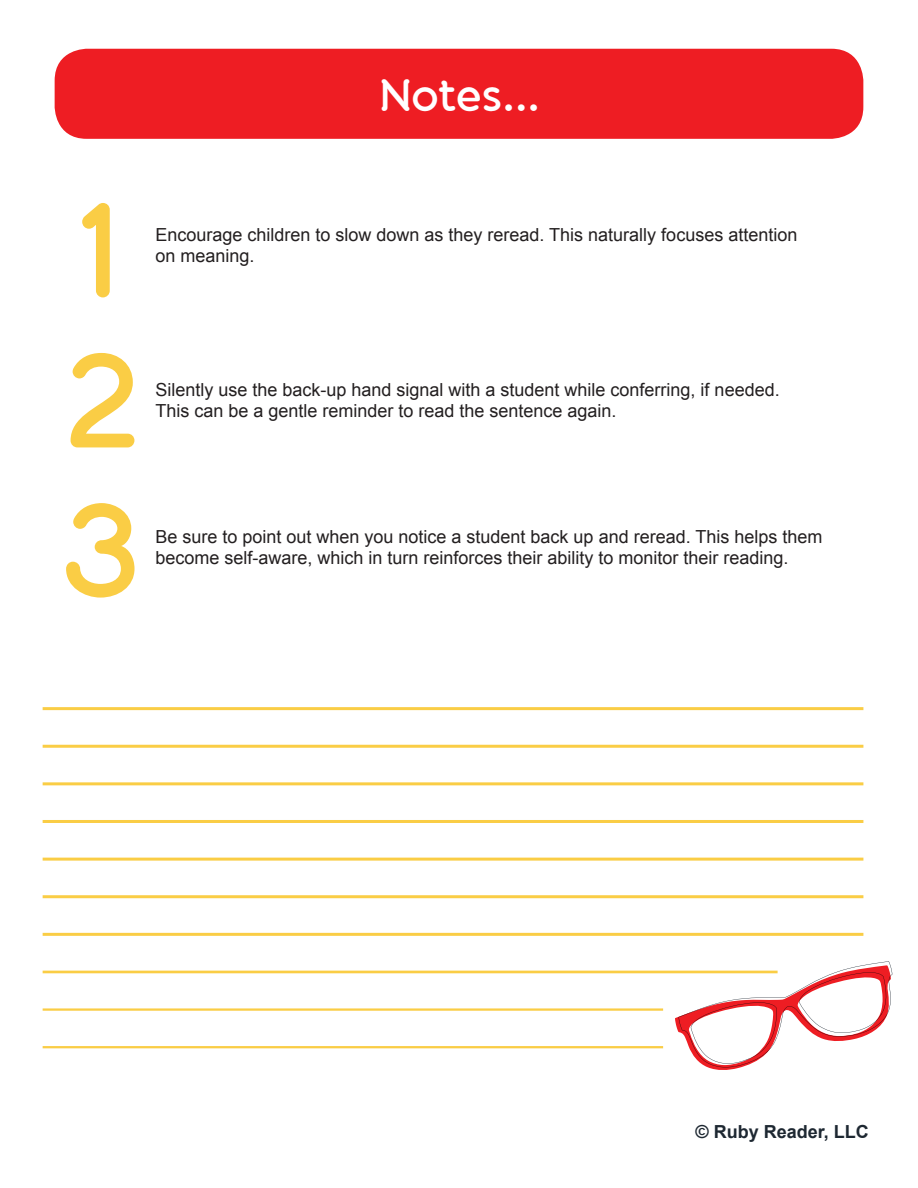
<style>
.page{position:relative;width:918px;height:1188px;background:#fff}
.page>*{position:absolute;margin:0;border:0;box-sizing:border-box;transform-origin:0 0}
.t1{font:600 135px "Banda";color:#facd45}
.t2{font:600 45.45px "Banda";letter-spacing:-.02em;color:#fff}
.t3{font:18px/21.6px "Arial";color:#231f20}
.t4{font:700 18px "Arial";color:#1e2832}
</style>
<div class="page">
<div style="left:55px;top:49px;width:808px;height:90px;background:#ee1d23;border-radius:32px"></div>
<hr style="left:43px;top:707px;width:820px;height:3px;background:#facd45">
<hr style="left:43px;top:858px;width:820px;height:3px;background:#facd45">
<hr style="left:43px;top:782px;width:820px;height:3px;background:#facd45">
<hr style="left:43px;top:933px;width:820px;height:3px;background:#facd45">
<hr style="left:43px;top:1008px;width:620px;height:3px;background:#facd45">
<hr style="left:43px;top:745px;width:820px;height:3px;background:#facd45">
<hr style="left:43px;top:895px;width:820px;height:3px;background:#facd45">
<hr style="left:43px;top:820px;width:820px;height:3px;background:#facd45">
<hr style="left:43px;top:971px;width:735px;height:2px;background:#facd45">
<hr style="left:43px;top:1046px;width:620px;height:2px;background:#facd45">
<svg style="left:675px;top:961px;width:217px;height:109px"></svg>
<p class="t2" style="left:378px;top:67px;width:164px">Notes...</p>
<p class="t1" style="left:81px;top:168px;width:42px">1</p>
<p class="t3" style="left:155px;top:224px;width:644px">Encourage children to slow down as they reread. This naturally focuses attention on meaning.</p>
<p class="t1" style="left:67px;top:318px;width:75px">2</p>
<p class="t3" style="left:155px;top:379px;width:626px">Silently use the back-up hand signal with a student while conferring, if needed.</p>
<p class="t3" style="left:155px;top:400px;width:463px">This can be a gentle reminder to read the sentence again.</p>
<p class="t1" style="left:61px;top:468px;width:82px">3</p>
<p class="t3" style="left:155px;top:526px;width:669px">Be sure to point out when you notice a student back up and reread. This helps them</p>
<p class="t3" style="left:155px;top:547px;width:635px">become self-aware, which in turn reinforces their ability to monitor their reading.</p>
<p class="t4" style="left:696px;top:1120px;width:175px">© Ruby Reader, LLC</p>
</div>
